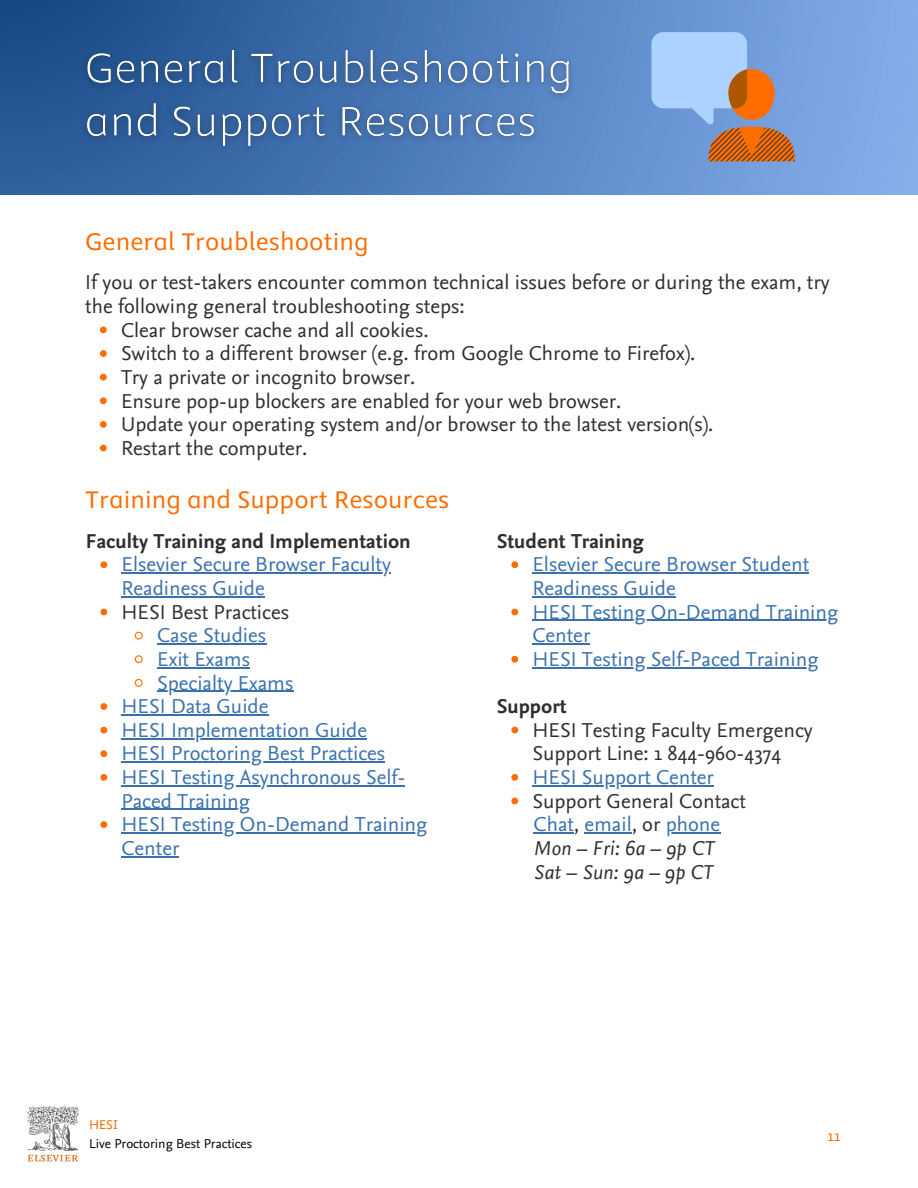
<style>
.page{position:relative;width:918px;height:1188px;background:#fff}
.page>*{position:absolute;margin:0;border:0;box-sizing:border-box;transform-origin:0 0}
.t1{font:27px "Elsevier Sans";color:#ff6c00}
.t2{font:21px/23.7px "Nexus Sans Pro";color:#2e2e2e}
.t3{font:21px/23.7px "Nexus Sans Pro";color:#3a71ad}
.t4{font:700 21px "Nexus Sans Pro";color:#2e2e2e}
.t5{font:italic 21px/23.7px "Nexus Sans Pro";color:#2e2e2e}
.t6{font:16.5px "Elsevier Sans";color:#ff6c00}
.t7{font:14.25px "Elsevier Sans";color:#ff6c00}
.t8{font:13.5px "Nexus Sans Pro";color:#000}
.s1{color:#2e2e2e}
</style>
<div class="page">
<svg style="left:100px;top:327px;width:7px;height:6px"></svg>
<svg style="left:100px;top:350px;width:7px;height:7px"></svg>
<svg style="left:100px;top:374px;width:7px;height:7px"></svg>
<svg style="left:100px;top:397px;width:7px;height:7px"></svg>
<svg style="left:100px;top:421px;width:7px;height:7px"></svg>
<svg style="left:100px;top:445px;width:7px;height:6px"></svg>
<svg style="left:100px;top:561px;width:7px;height:7px"></svg>
<hr style="left:122px;top:573px;width:269px;height:1px;background:#3a71ad">
<hr style="left:122px;top:596px;width:143px;height:1px;background:#3a71ad">
<svg style="left:100px;top:609px;width:7px;height:6px"></svg>
<svg style="left:134px;top:631px;width:9px;height:9px"></svg>
<hr style="left:157px;top:643px;width:109px;height:2px;background:#3a71ad">
<svg style="left:134px;top:655px;width:9px;height:9px"></svg>
<hr style="left:157px;top:667px;width:93px;height:1px;background:#3a71ad">
<svg style="left:134px;top:678px;width:9px;height:9px"></svg>
<hr style="left:157px;top:691px;width:136px;height:1px;background:#3a71ad">
<svg style="left:100px;top:703px;width:7px;height:7px"></svg>
<hr style="left:122px;top:714px;width:147px;height:1px;background:#3a71ad">
<svg style="left:100px;top:727px;width:7px;height:6px"></svg>
<hr style="left:122px;top:738px;width:245px;height:1px;background:#3a71ad">
<svg style="left:100px;top:750px;width:7px;height:7px"></svg>
<hr style="left:122px;top:762px;width:263px;height:1px;background:#3a71ad">
<svg style="left:100px;top:774px;width:7px;height:7px"></svg>
<hr style="left:122px;top:785px;width:283px;height:1px;background:#3a71ad">
<hr style="left:122px;top:809px;width:128px;height:1px;background:#3a71ad">
<svg style="left:100px;top:821px;width:7px;height:7px"></svg>
<hr style="left:122px;top:832px;width:305px;height:2px;background:#3a71ad">
<hr style="left:122px;top:856px;width:57px;height:1px;background:#3a71ad">
<svg style="left:511px;top:561px;width:7px;height:7px"></svg>
<hr style="left:532px;top:573px;width:277px;height:1px;background:#3a71ad">
<hr style="left:532px;top:596px;width:144px;height:1px;background:#3a71ad">
<svg style="left:511px;top:609px;width:7px;height:6px"></svg>
<hr style="left:532px;top:620px;width:306px;height:1px;background:#3a71ad">
<hr style="left:532px;top:643px;width:58px;height:2px;background:#3a71ad">
<svg style="left:511px;top:656px;width:7px;height:7px"></svg>
<hr style="left:532px;top:667px;width:287px;height:1px;background:#3a71ad">
<svg style="left:511px;top:727px;width:7px;height:6px"></svg>
<svg style="left:511px;top:774px;width:7px;height:7px"></svg>
<hr style="left:532px;top:785px;width:182px;height:1px;background:#3a71ad">
<svg style="left:511px;top:798px;width:7px;height:6px"></svg>
<hr style="left:534px;top:832px;width:40px;height:2px;background:#3a71ad">
<hr style="left:585px;top:832px;width:47px;height:2px;background:#3a71ad">
<hr style="left:666px;top:832px;width:54px;height:2px;background:#3a71ad">
<div style="left:0;top:0;width:918px;height:195px;background:linear-gradient(to right,#1c4e8b,#84aeec)"></div>
<hr style="left:53px;top:2px;width:258px;height:1px;background:#bfbfbf">
<svg style="left:651px;top:32px;width:144px;height:129px"></svg>
<img style="left:27px;top:1106px;width:52px;height:56px">
<img style="left:76px;top:40px;width:505px;height:121px">
<p class="t1" style="left:85px;top:226px;width:285px">General Troubleshooting</p>
<h2 class="t2" style="left:85px;top:271px;width:746px">If you or test-takers encounter common technical issues before or during the exam, try the following general troubleshooting steps:</h2>
<h4 class="t2" style="left:121px;top:318px;width:309px">Clear browser cache and all cookies.</h4>
<p class="t2" style="left:121px;top:342px;width:576px">Switch to a different browser (e.g. from Google Chrome to Firefox).</p>
<p class="t2" style="left:121px;top:366px;width:296px">Try a private or incognito browser.</p>
<p class="t2" style="left:121px;top:389px;width:502px">Ensure pop-up blockers are enabled for your web browser.</p>
<p class="t2" style="left:121px;top:413px;width:594px">Update your operating system and/or browser to the latest version(s).</p>
<p class="t2" style="left:121px;top:436px;width:188px">Restart the computer.</p>
<p class="t1" style="left:85px;top:483px;width:366px">Training and Support Resources</p>
<h2 class="t4" style="left:86px;top:527px;width:327px">Faculty Training and Implementation</h2>
<h3 class="t3" style="left:122px;top:553px;width:271px">Elsevier Secure Browser Faculty<br>Readiness Guide</h3>
<p class="t2" style="left:122px;top:600px;width:169px">HESI Best Practices</p>
<p class="t3" style="left:157px;top:624px;width:111px">Case Studies</p>
<p class="t3" style="left:157px;top:648px;width:94px">Exit Exams</p>
<p class="t3" style="left:157px;top:671px;width:138px">Specialty Exams</p>
<p class="t3" style="left:122px;top:695px;width:149px">HESI Data Guide</p>
<p class="t3" style="left:122px;top:719px;width:247px">HESI Implementation Guide</p>
<p class="t3" style="left:122px;top:742px;width:265px">HESI Proctoring Best Practices</p>
<p class="t3" style="left:122px;top:766px;width:285px">HESI Testing Asynchronous Self-</p>
<p class="t3" style="left:122px;top:789px;width:307px">Paced Training<br>HESI Testing On-Demand Training</p>
<p class="t3" style="left:122px;top:837px;width:59px">Center</p>
<h3 class="t4" style="left:497px;top:527px;width:149px">Student Training</h3>
<p class="t3" style="left:532px;top:553px;width:278px">Elsevier Secure Browser Student<br>Readiness Guide</p>
<p class="t3" style="left:532px;top:600px;width:307px">HESI Testing On-Demand Training<br>Center</p>
<p class="t3" style="left:532px;top:648px;width:288px">HESI Testing Self-Paced Training</p>
<h3 class="t4" style="left:497px;top:693px;width:71px">Support</h3>
<p class="t2" style="left:532px;top:719px;width:282px">HESI Testing Faculty Emergency<br>Support Line: 1 844-960-4374</p>
<p class="t3" style="left:532px;top:766px;width:183px">HESI Support Center</p>
<p class="t2" style="left:532px;top:789px;width:215px">Support General Contact</p>
<h4 class="t3" style="left:534px;top:813px;width:188px">Chat<span class="s1">,</span> email<span class="s1">, or</span> phone</h4>
<p class="t5" style="left:534px;top:837px;width:182px">Mon – Fri: 6a – 9p CT<br>Sat – Sun: 9a – 9p CT</p>
<p class="t7" style="left:89px;top:1116px;width:30px">HESI</p>
<p class="t8" style="left:89px;top:1135px;width:165px">Live Proctoring Best Practices</p>
<p class="t6" style="left:828px;top:1127px;width:15px">11</p>
</div>
